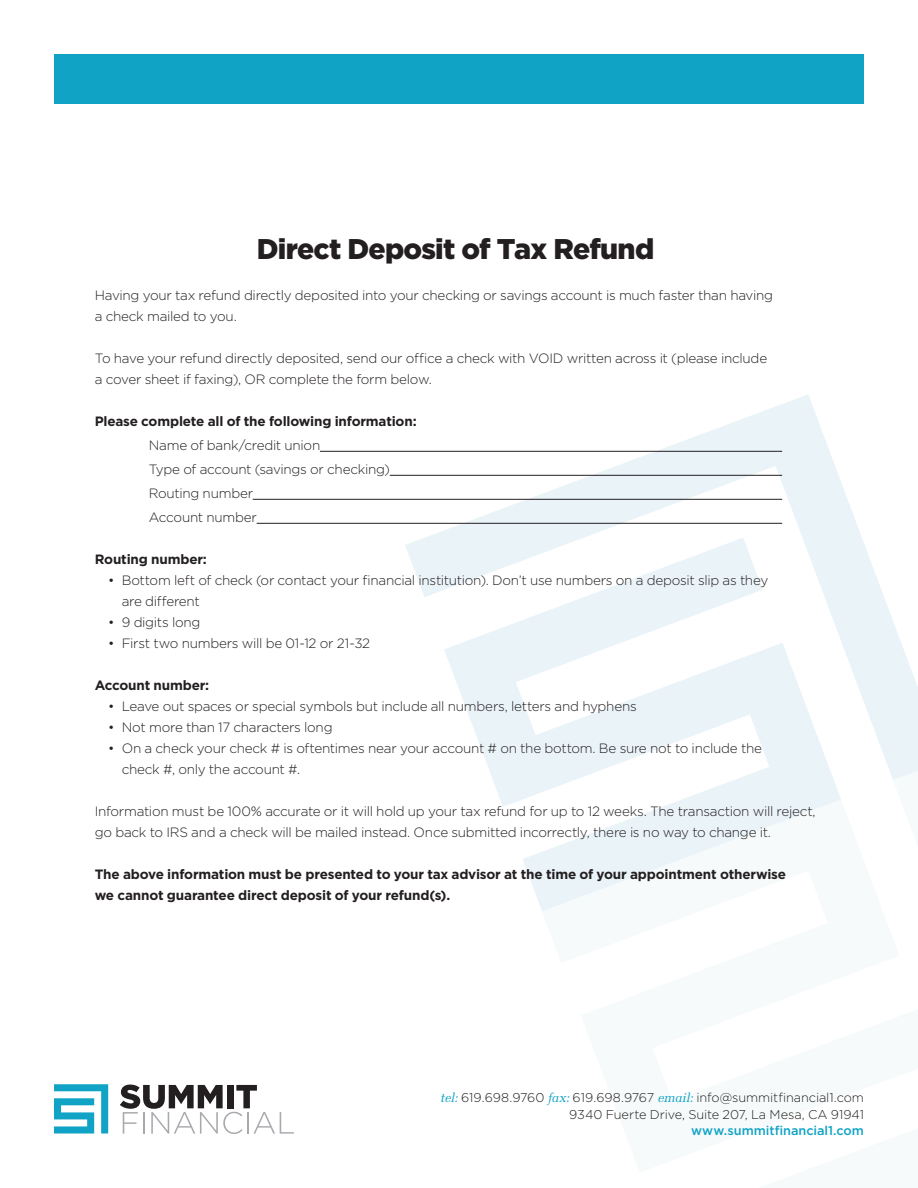
<style>
.page{position:relative;width:918px;height:1188px;background:#fff}
.page>*{position:absolute;margin:0;border:0;box-sizing:border-box;transform-origin:0 0}
.bullets{font:900 28.5px "Gotham";letter-spacing:-.03em;color:#231f20}
.bullets-2{font:300 13.5px/21px "Gotham";letter-spacing:-.02em;color:#231f20}
.bullets-3{font:700 13.5px/21px "Gotham";letter-spacing:-.015em;color:#231f20}
.t1{font:300 12.75px "Gotham";letter-spacing:-.005em;color:#231f20}
.t2{font:500 12.75px "Gotham";letter-spacing:-.005em;color:#10a3c5}
.s1{font-family:"Melior";font-weight:400;font-style:italic;color:#10a3c5}
</style>
<div class="page">
<svg style="left:405px;top:394px;width:513px;height:366px"></svg>
<svg style="left:444px;top:538px;width:397px;height:372px"></svg>
<svg style="left:659px;top:760px;width:259px;height:39px"></svg>
<svg style="left:542px;top:799px;width:299px;height:113px"></svg>
<svg style="left:54px;top:1084px;width:54px;height:49px"></svg>
<svg style="left:120px;top:1085px;width:174px;height:49px"></svg>
<div style="left:54px;top:54px;width:810px;height:50px;background:#10a3c5"></div>
<hr style="left:320px;top:451px;width:462px;height:1px;background:#231f20">
<hr style="left:390px;top:475px;width:392px;height:1px;background:#231f20">
<hr style="left:253px;top:499px;width:529px;height:1px;background:#231f20">
<hr style="left:257px;top:523px;width:525px;height:1px;background:#231f20">
<p class="bullets" style="left:257px;top:232px;width:399px">Direct Deposit of Tax Refund</p>
<p class="bullets-2" style="left:95px;top:284px;width:680px">Having your tax refund directly deposited into your checking or savings account is much faster than having a check mailed to you.</p>
<p class="bullets-2" style="left:95px;top:347px;width:674px">To have your refund directly deposited, send our office a check with VOID written across it (please include a cover sheet if faxing), OR complete the form below.</p>
<p class="bullets-3" style="left:95px;top:410px;width:323px">Please complete all of the following information:</p>
<p class="bullets-2" style="left:149px;top:434px;width:173px">Name of bank/credit union</p>
<p class="bullets-2" style="left:149px;top:458px;width:243px">Type of account (savings or checking)</p>
<p class="bullets-2" style="left:149px;top:482px;width:106px">Routing number</p>
<p class="bullets-2" style="left:149px;top:506px;width:110px">Account number</p>
<p class="bullets-3" style="left:95px;top:548px;width:114px">Routing number:</p>
<p class="bullets-2" style="left:122px;top:569px;width:648px;text-indent:-14px">• Bottom left of check (or contact your financial institution). Don’t use numbers on a deposit slip as they are different</p>
<p class="bullets-2" style="left:108px;top:611px;width:94px">• 9 digits long</p>
<p class="bullets-2" style="left:108px;top:632px;width:263px">• First two numbers will be 01-12 or 21-32</p>
<p class="bullets-3" style="left:95px;top:674px;width:116px">Account number:</p>
<p class="bullets-2" style="left:108px;top:695px;width:530px">• Leave out spaces or special symbols but include all numbers, letters and hyphens</p>
<p class="bullets-2" style="left:108px;top:716px;width:226px">• Not more than 17 characters long</p>
<p class="bullets-2" style="left:122px;top:737px;width:642px;text-indent:-14px">• On a check your check # is oftentimes near your account # on the bottom. Be sure not to include the check #, only the account #.</p>
<p class="bullets-2" style="left:95px;top:800px;width:722px">Information must be 100% accurate or it will hold up your tax refund for up to 12 weeks. The transaction will reject, go back to IRS and a check will be mailed instead. Once submitted incorrectly, there is no way to change it.</p>
<p class="bullets-3" style="left:95px;top:863px;width:693px">The above information must be presented to your tax advisor at the time of your appointment otherwise we cannot guarantee direct deposit of your refund(s).</p>
<p class="t1" style="left:440px;top:1091px;width:425px"><span class="s1">tel:</span> 619.698.9760 <span class="s1">fax:</span> 619.698.9767 <span class="s1">email:</span> info@summitfinancial1.com</p>
<p class="t1" style="left:569px;top:1107px;width:296px">9340 Fuerte Drive, Suite 207, La Mesa, CA 91941</p>
<p class="t2" style="left:691px;top:1124px;width:174px">www.summitfinancial1.com</p>
</div>
